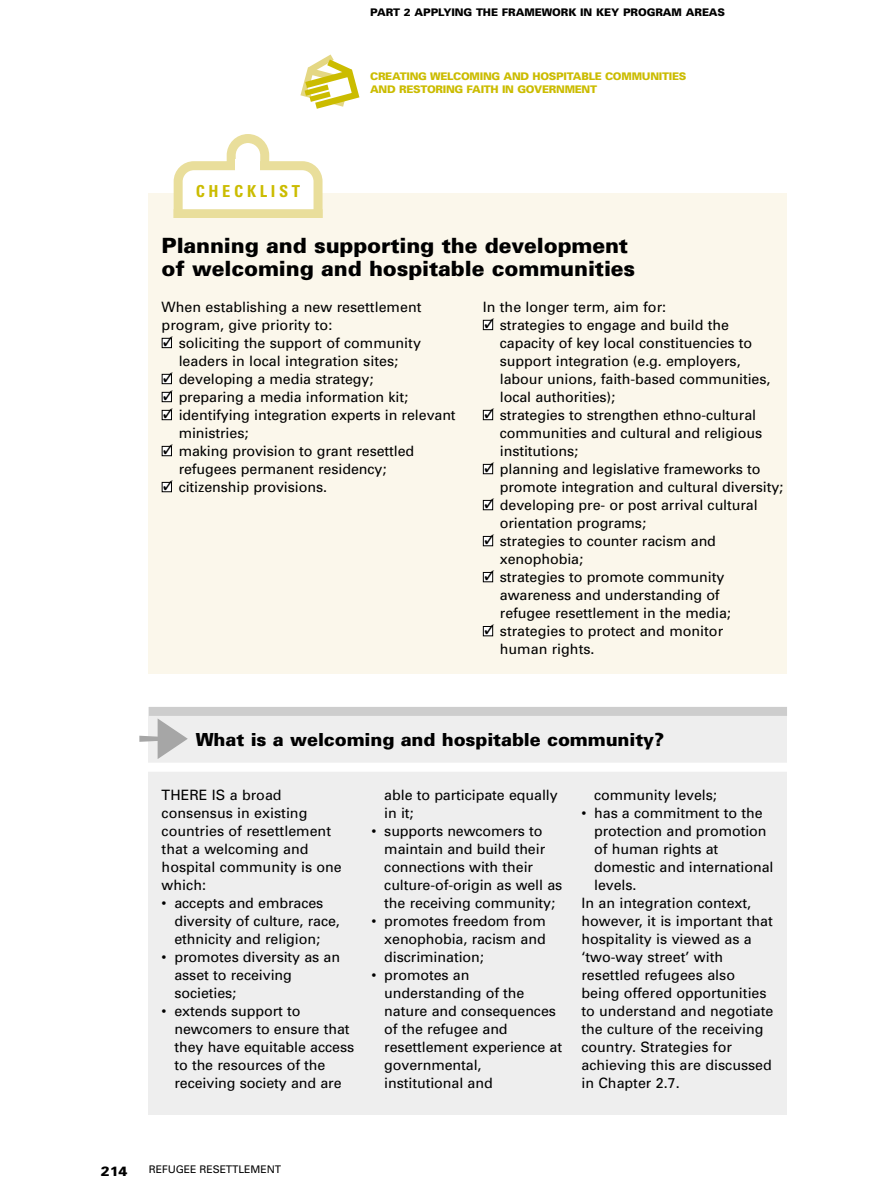
<style>
.page{position:relative;width:893px;height:1200px;background:#fff}
.page>*{position:absolute;margin:0;border:0;box-sizing:border-box;transform-origin:0 0}
.t1{font:900 21px/22.5px "Univers";letter-spacing:-.005em;color:#000}
.t2{font:900 18px "Univers";letter-spacing:-.005em;color:#000}
.t3{font:700 condensed 16.5px "Univers";letter-spacing:.22em;color:#cbbc00}
.t4{font:14.25px/18px "Univers";letter-spacing:-.005em;color:#000}
.t5{font:900 13.5px "Univers";color:#000}
.t6{font:900 10.5px/13.5px "Univers";letter-spacing:-.025em;color:#cbbc00}
.t7{font:900 10.5px "Univers";letter-spacing:-.005em;color:#000}
.t8{font:10.5px "Univers";letter-spacing:-.01em;color:#000}
.s1{color:#fff}
.s2{color:#a6a6a6}
</style>
<div class="page">
<div style="left:149px;top:706px;width:638px;height:408px;background:#eee"></div>
<div style="left:149px;top:706px;width:638px;height:9px;background:#cdcdcd"></div>
<div style="left:128px;top:762px;width:659px;height:9px;background:#fff"></div>
<div style="left:149px;top:193px;width:638px;height:480px;background:#fbf7eb"></div>
<svg style="left:174px;top:134px;width:148px;height:75px"></svg>
<div style="left:236px;top:160px;width:24px;height:12px;background:#fff"></div>
<div style="left:174px;top:209px;width:148px;height:85px;border:9px solid #e9de9b"></div>
<div style="left:162px;top:218px;width:612px;height:82px;background:#fbf7eb"></div>
<svg style="left:300px;top:55px;width:60px;height:54px"></svg>
<p class="t7" style="left:370px;top:9px;width:356px">PART 2 APPLYING THE FRAMEWORK IN KEY PROGRAM AREAS</p>
<p class="t3" style="left:196px;top:185px;width:106px">CHECKLIST</p>
<p class="t6" style="left:370px;top:70px;width:318px">CREATING WELCOMING AND HOSPITABLE COMMUNITIES<br>AND RESTORING FAITH IN GOVERNMENT</p>
<h1 class="t1" style="left:162px;top:236px;width:475px">Planning and supporting the development of welcoming and hospitable communities</h1>
<p class="t4" style="left:162px;top:299px;width:261px">When establishing a new resettlement program, give priority to:</p>
<p class="t4" style="left:162px;top:335px;width:261px;text-align:center"><span class="s1">■</span>✓ soliciting the support of community leaders in local integration sites;</p>
<p class="t4" style="left:162px;top:371px;width:213px"><span class="s1">■</span>✓ developing a media strategy;</p>
<p class="t4" style="left:162px;top:389px;width:248px"><span class="s1">■</span>✓ preparing a media information kit;</p>
<p class="t4" style="left:179px;top:407px;width:278px;text-indent:-17px"><span class="s1">■</span>✓ identifying integration experts in relevant ministries;</p>
<p class="t4" style="left:179px;top:443px;width:237px;text-indent:-17px"><span class="s1">■</span>✓ making provision to grant resettled refugees permanent residency;</p>
<p class="t4" style="left:162px;top:479px;width:167px"><span class="s1">■</span>✓ citizenship provisions.</p>
<p class="t4" style="left:483px;top:299px;width:185px">In the longer term, aim for:</p>
<p class="t4" style="left:500px;top:317px;width:272px;text-indent:-17px"><span class="s1">■</span>✓ strategies to engage and build the capacity of key local constituencies to support integration (e.g. employers, labour unions, faith-based communities, local authorities);</p>
<p class="t4" style="left:500px;top:407px;width:264px;text-indent:-17px"><span class="s1">■</span>✓ strategies to strengthen ethno-cultural communities and cultural and religious institutions;</p>
<p class="t4" style="left:500px;top:461px;width:285px;text-indent:-17px"><span class="s1">■</span>✓ planning and legislative frameworks to promote integration and cultural diversity;</p>
<p class="t4" style="left:500px;top:497px;width:259px;text-indent:-17px"><span class="s1">■</span>✓ developing pre- or post arrival cultural orientation programs;</p>
<p class="t4" style="left:500px;top:533px;width:218px;text-indent:-17px"><span class="s1">■</span>✓ strategies to counter racism and xenophobia;</p>
<p class="t4" style="left:500px;top:569px;width:232px;text-indent:-17px"><span class="s1">■</span>✓ strategies to promote community awareness and understanding of refugee resettlement in the media;</p>
<p class="t4" style="left:500px;top:623px;width:225px;text-indent:-17px"><span class="s1">■</span>✓ strategies to protect and monitor human rights.</p>
<p class="t2" style="left:136px;top:732px;width:529px"><span class="s2">➔</span> What is a welcoming and hospitable community?</p>
<p class="t4" style="left:162px;top:787px;width:182px">THERE IS a broad consensus in existing countries of resettlement that a welcoming and hospital community is one which:</p>
<p class="t4" style="left:174px;top:895px;width:167px;text-indent:-13px">• accepts and embraces diversity of culture, race, ethnicity and religion;</p>
<p class="t4" style="left:174px;top:949px;width:167px;text-indent:-13px">• promotes diversity as an asset to receiving societies;</p>
<p class="t4" style="left:174px;top:1003px;width:181px;text-indent:-13px">• extends support to newcomers to ensure that they have equitable access to the resources of the receiving society and are</p>
<p class="t4" style="left:384px;top:787px;width:175px">able to participate equally in it;</p>
<p class="t4" style="left:384px;top:823px;width:179px;text-indent:-13px">• supports newcomers to maintain and build their connections with their culture-of-origin as well as the receiving community;</p>
<p class="t4" style="left:384px;top:913px;width:163px;text-align:justify;text-indent:-13px">• promotes freedom from xenophobia, racism and discrimination;</p>
<p class="t4" style="left:384px;top:967px;width:179px;text-indent:-13px">• promotes an understanding of the nature and consequences of the refugee and resettlement experience at governmental, institutional and</p>
<p class="t4" style="left:594px;top:787px;width:124px">community levels;</p>
<p class="t4" style="left:581px;top:805px;width:183px">• has a commitment to the</p>
<p class="t4" style="left:594px;top:823px;width:174px">protection and promotion</p>
<p class="t4" style="left:594px;top:841px;width:126px">of human rights at</p>
<p class="t4" style="left:594px;top:859px;width:181px">domestic and international</p>
<p class="t4" style="left:594px;top:877px;width:44px">levels.</p>
<p class="t4" style="left:581px;top:895px;width:171px">In an integration context,</p>
<p class="t4" style="left:581px;top:913px;width:193px">however, it is important that</p>
<p class="t4" style="left:581px;top:931px;width:172px">hospitality is viewed as a</p>
<p class="t4" style="left:581px;top:949px;width:143px">‘two-way street’ with</p>
<p class="t4" style="left:581px;top:967px;width:155px">resettled refugees also</p>
<p class="t4" style="left:581px;top:985px;width:187px">being offered opportunities</p>
<p class="t4" style="left:581px;top:1003px;width:193px">to understand and negotiate</p>
<p class="t4" style="left:581px;top:1021px;width:184px">the culture of the receiving</p>
<p class="t4" style="left:581px;top:1039px;width:152px">country. Strategies for</p>
<p class="t4" style="left:581px;top:1057px;width:192px">achieving this are discussed</p>
<p class="t4" style="left:581px;top:1075px;width:100px">in Chapter 2.7.</p>
<p class="t5" style="left:101px;top:1165px;width:28px">214</p>
<p class="t8" style="left:149px;top:1165px;width:134px">REFUGEE RESETTLEMENT</p>
</div>
